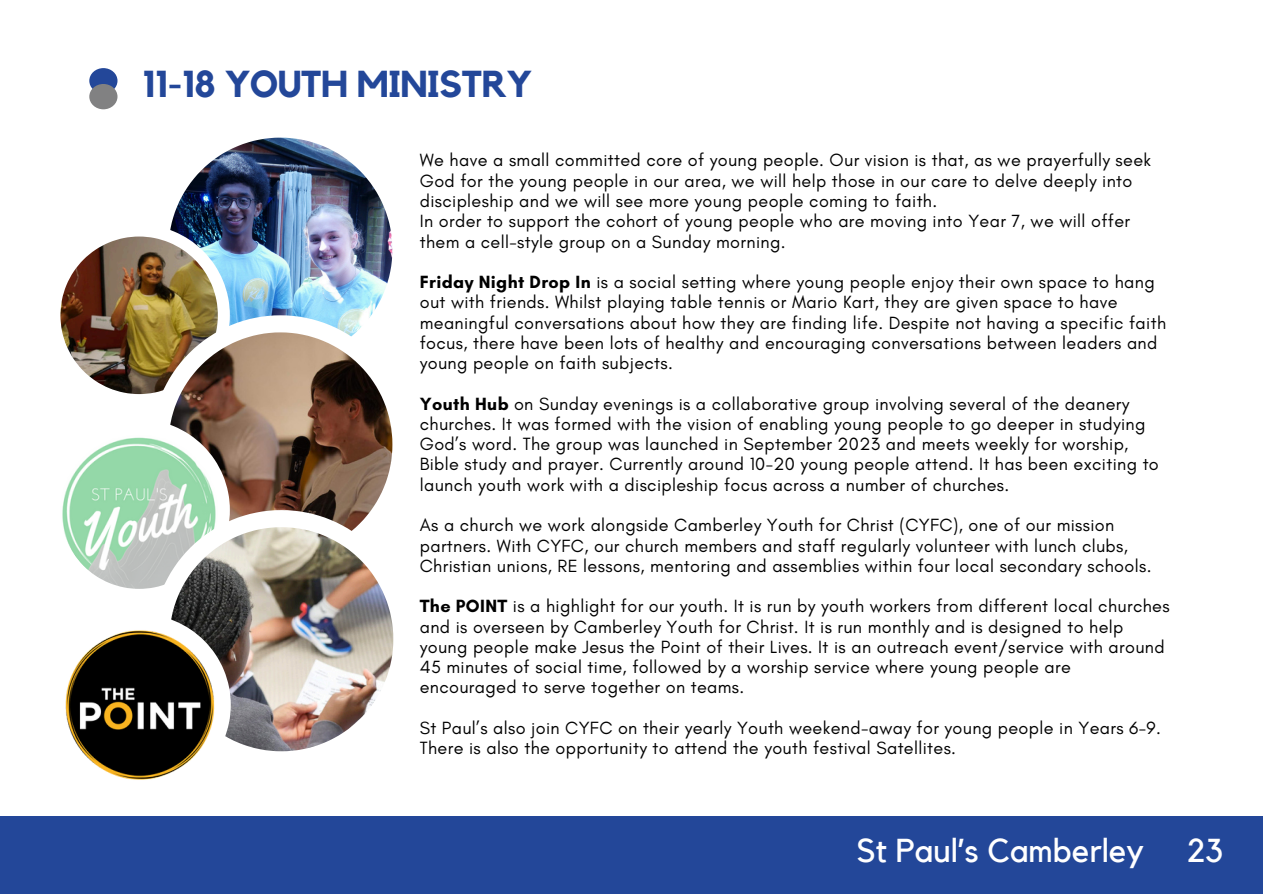
<style>
.page{position:relative;width:1263px;height:894px;background:#fff}
.page>*{position:absolute;margin:0;border:0;box-sizing:border-box;transform-origin:0 0}
.t1{font:700 37.35px "Kollektif";letter-spacing:-.02em;color:#234799}
.t2{font:33px "Kollektif";color:#fff}
.t3{font:18px/20.2px "Glacial Indifference";letter-spacing:.02em;color:#000}
.s1{font-weight:700}
</style>
<div class="page">
<div style="left:0;top:815px;width:1263px;height:78px;background:#234799"></div>
<img style="left:171px;top:138px;width:221px;height:177px">
<svg style="left:137px;top:224px;width:93px;height:171px"></svg>
<img style="left:60px;top:236px;width:158px;height:158px">
<svg style="left:151px;top:315px;width:242px;height:138px"></svg>
<img style="left:168px;top:332px;width:224px;height:178px">
<svg style="left:129px;top:419px;width:101px;height:170px"></svg>
<img style="left:62px;top:431px;width:156px;height:157px">
<svg style="left:152px;top:510px;width:242px;height:242px"></svg>
<img style="left:169px;top:527px;width:224px;height:224px">
<svg style="left:152px;top:614px;width:79px;height:138px"></svg>
<img style="left:65px;top:626px;width:154px;height:154px">
<div style="left:89px;top:68px;width:28px;height:25px;background:#234799;border-radius:50%"></div>
<div style="left:89px;top:84px;width:28px;height:25px;background:#818182;border-radius:50%"></div>
<p class="t1" style="left:142px;top:67px;width:392px">11-18 YOUTH MINISTRY</p>
<p class="t3" style="left:420px;top:150px;width:733px">We have a small committed core of young people. Our vision is that, as we prayerfully seek<br>God for the young people in our area, we will help those in our care to delve deeply into discipleship and we will see more young people coming to faith.</p>
<p class="t3" style="left:420px;top:211px;width:712px">In order to support the cohort of young people who are moving into Year 7, we will offer them a cell-style group on a Sunday morning.</p>
<p class="t3" style="left:420px;top:271px;width:748px"><span class="s1">Friday Night Drop In</span> is a social setting where young people enjoy their own space to hang out with friends. Whilst playing table tennis or Mario Kart, they are given space to have meaningful conversations about how they are finding life. Despite not having a specific faith focus, there have been lots of healthy and encouraging conversations between leaders and young people on faith subjects.</p>
<p class="t3" style="left:420px;top:393px;width:741px"><span class="s1">Youth Hub</span> on Sunday evenings is a collaborative group involving several of the deanery churches. It was formed with the vision of enabling young people to go deeper in studying God’s word. The group was launched in September 2023 and meets weekly for worship, Bible study and prayer. Currently around 10-20 young people attend. It has been exciting to launch youth work with a discipleship focus across a number of churches.</p>
<p class="t3" style="left:420px;top:514px;width:733px">As a church we work alongside Camberley Youth for Christ (CYFC), one of our mission partners. With CYFC, our church members and staff regularly volunteer with lunch clubs,<br>Christian unions, RE lessons, mentoring and assemblies within four local secondary schools.</p>
<p class="t3" style="left:420px;top:595px;width:751px"><span class="s1">The POINT</span> is a highlight for our youth. It is run by youth workers from different local churches and is overseen by Camberley Youth for Christ. It is run monthly and is designed to help young people make Jesus the Point of their Lives. It is an outreach event/service with around 45 minutes of social time, followed by a worship service where young people are encouraged to serve together on teams.</p>
<h2 class="t3" style="left:420px;top:717px;width:743px">St Paul’s also join CYFC on their yearly Youth weekend-away for young people in Years 6-9.<br>There is also the opportunity to attend the youth festival Satellites.</h2>
<p class="t2" style="left:857px;top:835px;width:289px">St Paul’s Camberley</p>
<p class="t2" style="left:1187px;top:835px;width:37px">23</p>
</div>
